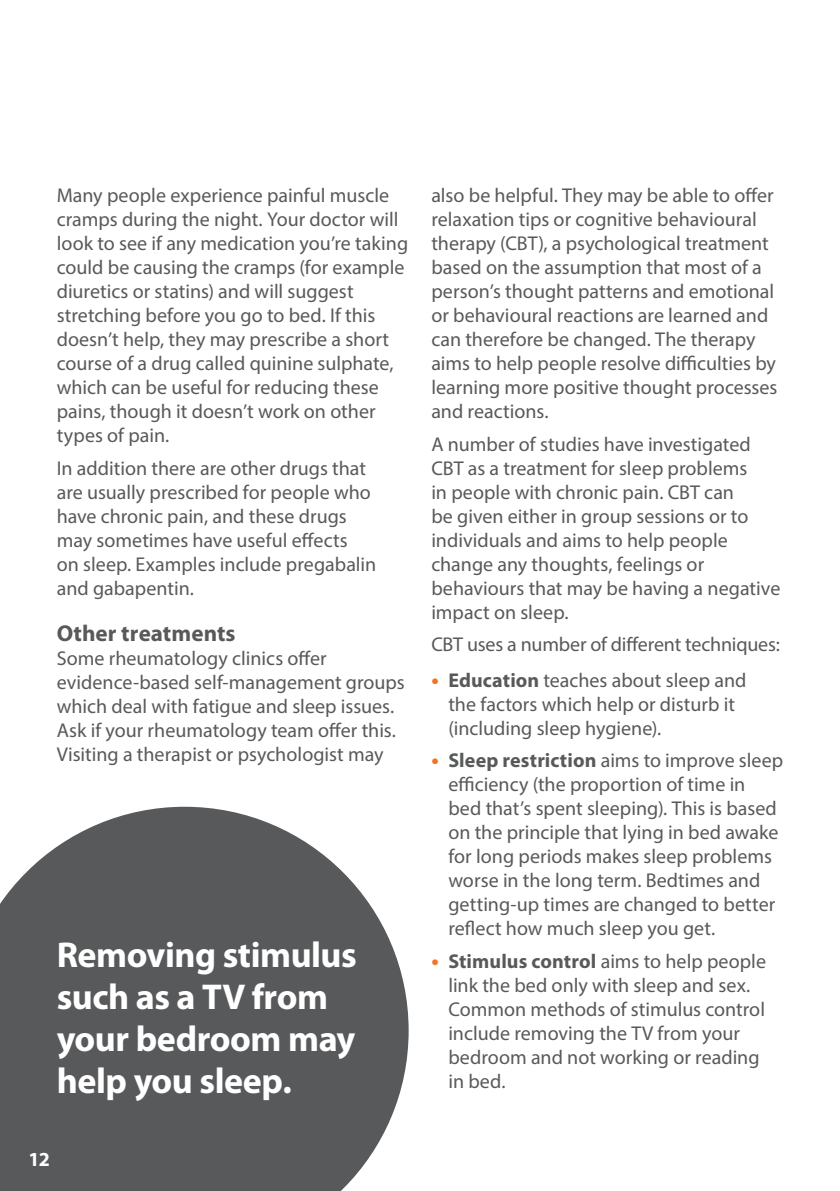
<style>
.page{position:relative;width:840px;height:1191px;background:#fff}
.page>*{position:absolute;margin:0;border:0;box-sizing:border-box;transform-origin:0 0}
.t1{font:700 36px/42px "Myriad Pro";letter-spacing:-.015em;color:#fff}
.t2{font:700 23px "Myriad Pro";letter-spacing:.005em;color:#58595b}
.t3{font:20px/24px "Myriad Pro";color:#58595b}
.t4{font:700 20px "Myriad Pro";color:#fff}
.s1{font-weight:700;font-size:22px;color:#f37421}
.s2{font-weight:700}
</style>
<div class="page">
<svg style="left:0;top:806px;width:408px;height:385px;background:#6c6d6f"></svg>
<p class="t3" style="left:57px;top:183px;width:353px">Many people experience painful muscle cramps during the night. Your doctor will look to see if any medication you’re taking could be causing the cramps (for example diuretics or statins) and will suggest stretching before you go to bed. If this doesn’t help, they may prescribe a short course of a drug called quinine sulphate, which can be useful for reducing these pains, though it doesn’t work on other types of pain.</p>
<p class="t3" style="left:57px;top:456px;width:321px">In addition there are other drugs that are usually prescribed for people who have chronic pain, and these drugs may sometimes have useful effects<br>on sleep. Examples include pregabalin and gabapentin.</p>
<p class="t2" style="left:57px;top:618px;width:180px">Other treatments</p>
<p class="t3" style="left:57px;top:645px;width:349px">Some rheumatology clinics offer evidence-based self-management groups which deal with fatigue and sleep issues.<br>Ask if your rheumatology team offer this.<br>Visiting a therapist or psychologist may</p>
<h1 class="t1" style="left:57px;top:932px;width:301px">Removing stimulus such as a TV from your bedroom may help you sleep.</h1>
<p class="t4" style="left:28px;top:1146px;width:23px">12</p>
<p class="t3" style="left:431px;top:183px;width:347px">also be helpful. They may be able to offer relaxation tips or cognitive behavioural therapy (CBT), a psychological treatment based on the assumption that most of a person’s thought patterns and emotional or behavioural reactions are learned and can therefore be changed. The therapy aims to help people resolve difficulties by learning more positive thought processes and reactions.</p>
<p class="t3" style="left:431px;top:432px;width:350px">A number of studies have investigated CBT as a treatment for sleep problems<br>in people with chronic pain. CBT can<br>be given either in group sessions or to individuals and aims to help people change any thoughts, feelings or behaviours that may be having a negative impact on sleep.</p>
<p class="t3" style="left:431px;top:632px;width:350px">CBT uses a number of different techniques:</p>
<p class="t3" style="left:448px;top:667px;width:299px;text-indent:-17px"><span class="s1">•</span> <span class="s2">Education</span> teaches about sleep and the factors which help or disturb it (including sleep hygiene).</p>
<p class="t3" style="left:448px;top:748px;width:336px;text-indent:-17px"><span class="s1">•</span> <span class="s2">Sleep restriction</span> aims to improve sleep efficiency (the proportion of time in bed that’s spent sleeping). This is based on the principle that lying in bed awake for long periods makes sleep problems worse in the long term. Bedtimes and getting-up times are changed to better reflect how much sleep you get.</p>
<p class="t3" style="left:448px;top:948px;width:319px;text-indent:-17px"><span class="s1">•</span> <span class="s2">Stimulus control</span> aims to help people link the bed only with sleep and sex.<br>Common methods of stimulus control include removing the TV from your bedroom and not working or reading in bed.</p>
</div>
